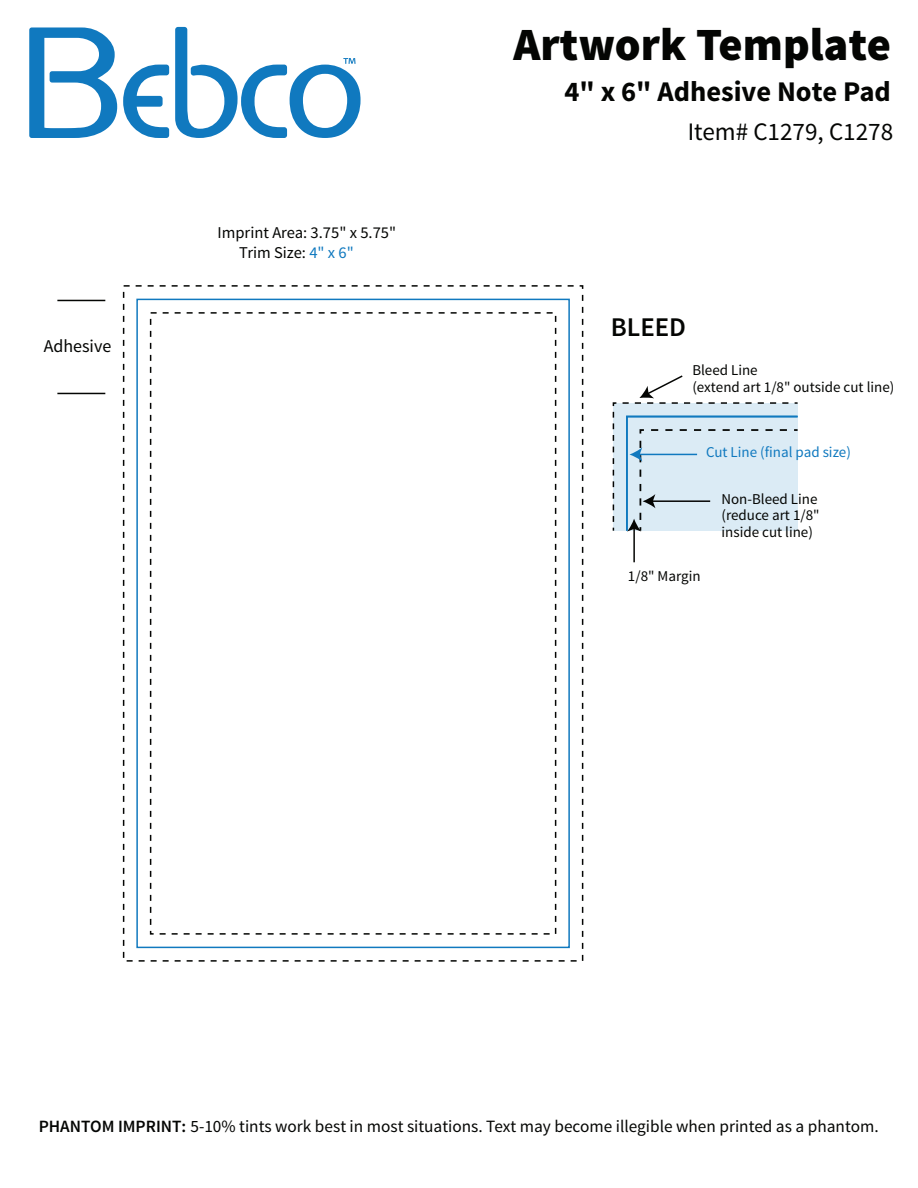
<style>
.page{position:relative;width:918px;height:1188px;background:#fff}
.page>*{position:absolute;margin:0;border:0;box-sizing:border-box;transform-origin:0 0}
.t1{font:900 46.2px "Source Sans Pro";color:#040503}
.t2{font:700 28.5px "Source Sans Pro";color:#040503}
.t3{font:600 27px "Source Sans Pro";color:#040503}
.t4{font:25.2px "Source Sans Pro";color:#040503}
.t5{font:18px "Source Sans Pro";color:#040503}
.t6{font:17.25px "Source Sans Pro";color:#040503}
.t7{font:16.5px "Source Sans Pro";color:#040503}
.t8{font:15px/16.5px "Source Sans Pro";color:#040503}
.t9{font:15px "Source Sans Pro";color:#1079bf}
.s1{color:#1079bf}
.s2{font-weight:600}
</style>
<div class="page">
<div style="left:123px;top:285px;width:460px;height:677px;border:2px dashed #040503"></div>
<div style="left:136px;top:299px;width:434px;height:649px;border:2px solid #1079bf"></div>
<div style="left:150px;top:312px;width:406px;height:623px;border:2px dashed #040503"></div>
<hr style="left:57px;top:393px;width:48px;height:1px;background:#040503">
<hr style="left:57px;top:300px;width:48px;height:1px;background:#040503">
<svg style="left:29px;top:27px;width:332px;height:111px"></svg>
<svg style="left:612px;top:375px;width:186px;height:187px"></svg>
<h1 class="t1" style="left:514px;top:15px;width:379px">Artwork Template</h1>
<h2 class="t2" style="left:564px;top:73px;width:328px">4" x 6" Adhesive Note Pad</h2>
<p class="t5" style="left:44px;top:335px;width:69px">Adhesive</p>
<p class="t7" style="left:218px;top:223px;width:180px">Imprint Area: 3.75" x 5.75"</p>
<p class="t7" style="left:239px;top:242px;width:116px">Trim Size: <span class="s1">4" x 6"</span></p>
<h3 class="t4" style="left:688px;top:116px;width:207px">Item# C1279, C1278</h3>
<h3 class="t3" style="left:611px;top:310px;width:77px">BLEED</h3>
<p class="t8" style="left:692px;top:362px;width:203px">Bleed Line<br>(extend art 1/8" outside cut line)</p>
<p class="t9" style="left:706px;top:443px;width:146px">Cut Line (final pad size)</p>
<p class="t8" style="left:722px;top:491px;width:100px">Non-Bleed Line (reduce art 1/8" inside cut line)</p>
<p class="t8" style="left:628px;top:568px;width:74px">1/8" Margin</p>
<p class="t6" style="left:39px;top:1116px;width:841px"><span class="s2">PHANTOM IMPRINT:</span> 5-10% tints work best in most situations. Text may become illegible when printed as a phantom.</p>
</div>
